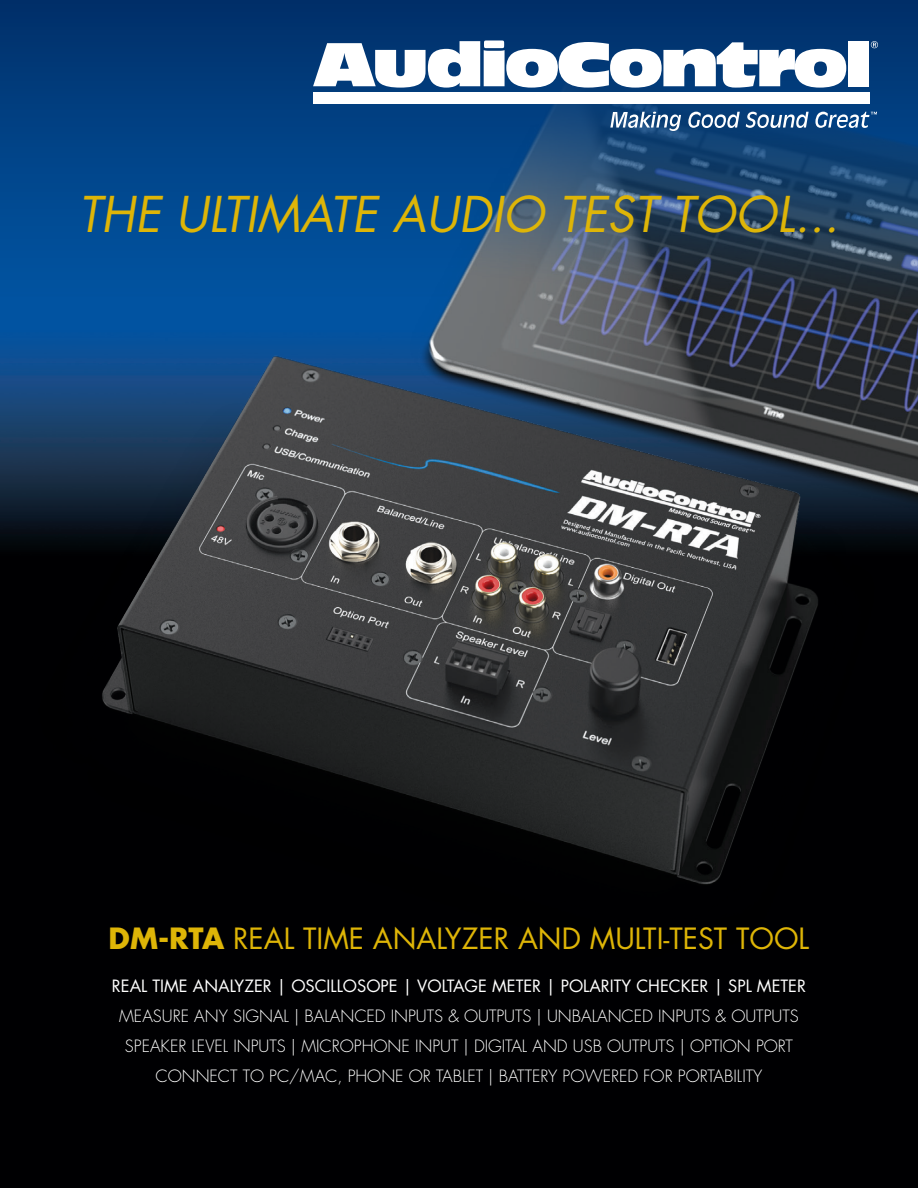
<style>
.page{position:relative;width:918px;height:1188px;background:#fff}
.page>*{position:absolute;margin:0;border:0;box-sizing:border-box;transform-origin:0 0}
.t1{font:italic 48px "Futura Std";color:#deb507}
.t2{font:28.5px "Futura Std";color:#deb507}
.t3{font:300 16.5px/30px "Futura Std";color:#fff;text-align:center}
.t4{font:16.5px "Futura Std";color:#fff}
.s1{font-weight:700}
</style>
<div class="page">
<img style="left:0;top:0;width:918px;height:1188px">
<svg style="left:610px;top:112px;width:71px;height:19px"></svg>
<svg style="left:688px;top:112px;width:52px;height:16px"></svg>
<svg style="left:746px;top:112px;width:63px;height:16px"></svg>
<svg style="left:815px;top:112px;width:62px;height:16px"></svg>
<svg style="left:871px;top:41px;width:7px;height:7px"></svg>
<svg style="left:313px;top:41px;width:533px;height:47px"></svg>
<div style="left:848px;top:41px;width:21px;height:45px;background:#fff"></div>
<div style="left:313px;top:92px;width:556px;height:12px;background:#fff"></div>
<h1 class="t1" style="left:78px;top:184px;width:762px">THE ULTIMATE AUDIO TEST TOOL...</h1>
<h2 class="t2" style="left:109px;top:920px;width:702px"><span class="s1">DM-RTA</span> REAL TIME ANALYZER AND MULTI-TEST TOOL</h2>
<p class="t4" style="left:112px;top:975px;width:696px">REAL TIME ANALYZER | OSCILLOSOPE | VOLTAGE METER | POLARITY CHECKER | SPL METER</p>
<p class="t3" style="left:119px;top:1001px;width:681px">MEASURE ANY SIGNAL | BALANCED INPUTS &amp; OUTPUTS | UNBALANCED INPUTS &amp; OUTPUTS<br>SPEAKER LEVEL INPUTS | MICROPHONE INPUT | DIGITAL AND USB OUTPUTS | OPTION PORT<br>CONNECT TO PC/MAC, PHONE OR TABLET | BATTERY POWERED FOR PORTABILITY</p>
</div>
